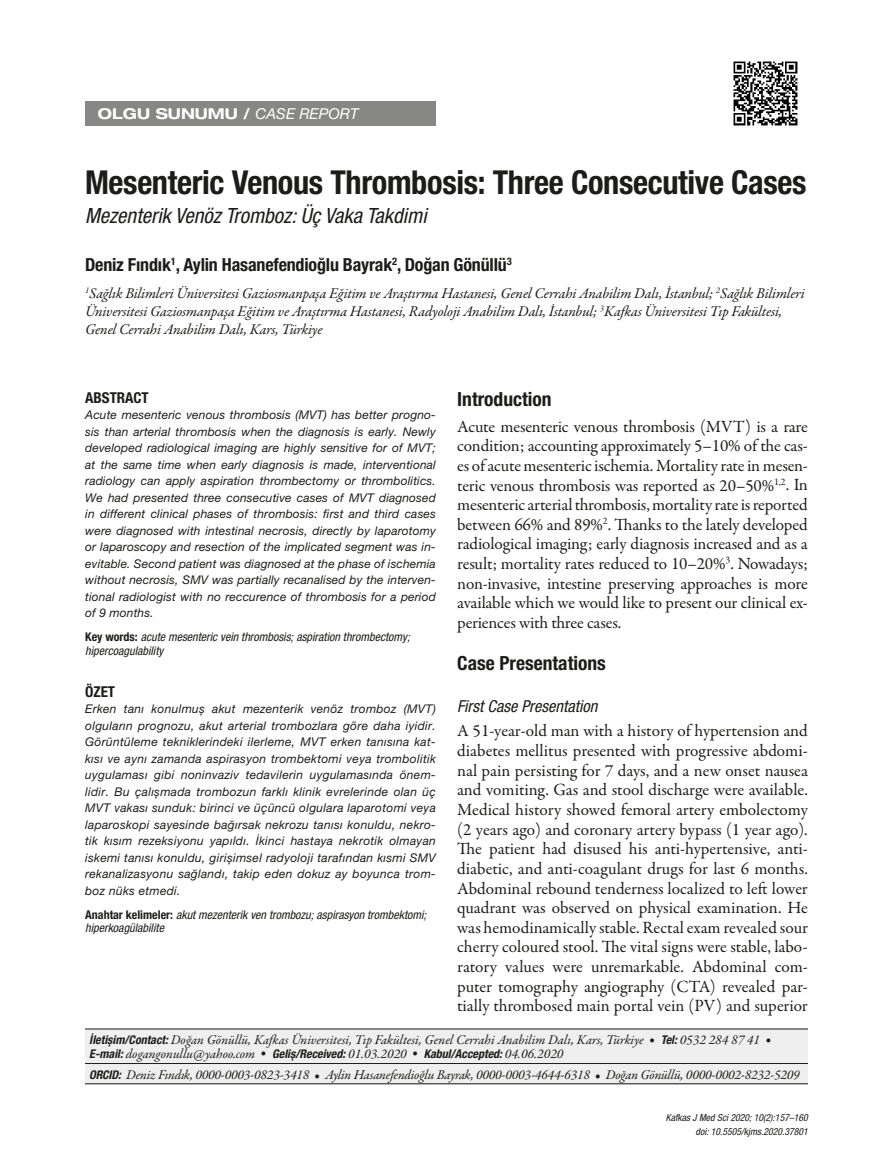
<style>
.page{position:relative;width:893px;height:1170px;background:#fff}
.page>*{position:absolute;margin:0;border:0;box-sizing:border-box;transform-origin:0 0}
.t1{font:700 condensed 33px "Helvetica Neue LT Pro";letter-spacing:-.01em;color:#1c1c1a}
.t2{font:italic condensed 21px "Helvetica Neue LT Pro";color:#1c1c1a}
.t3{font:700 condensed 19.5px "Helvetica Neue LT Pro";color:#1c1c1a}
.t4{font:700 condensed 18px "Helvetica Neue LT Pro";letter-spacing:-.01em;color:#1c1c1a}
.t5{font:17.25px/19.6px "Garamond Premr Pro";letter-spacing:-.01em;color:#1c1c1a;text-align:justify}
.t6{font:italic condensed 16.5px "Helvetica Neue LT Pro";color:#1c1c1a}
.t7{font:italic 15px/18px "Garamond Premr Pro";letter-spacing:-.015em;color:#1c1c1a}
.t8{font:700 expanded 15px "Helvetica Neue LT Pro";color:#fff}
.t9{font:700 condensed 15px "Helvetica Neue LT Pro";color:#1c1c1a}
.t10{font:italic 13.5px/13.5px "Garamond Premr Pro";letter-spacing:-.015em;color:#1c1c1a}
.t11{font:italic 12px/16.5px "Helvetica Neue LT Pro";letter-spacing:.015em;color:#1c1c1a;text-align:justify}
.t12{font:italic condensed 12px/13.5px "Helvetica Neue LT Pro";color:#1c1c1a}
.t13{font:italic condensed 9.75px/13.5px "Helvetica Neue LT Pro";color:#1c1c1a;text-align:right}
.s1{font-weight:400;font-style:italic;font-stretch:normal}
.s2{font-weight:700;font-style:normal}
.s3{font-family:"Helvetica Neue LT Pro";font-weight:700;font-stretch:condensed;font-size:12px}
</style>
<div class="page">
<div style="left:85px;top:101px;width:351px;height:25px;background:#878786"></div>
<div style="left:85px;top:1028px;width:723px;height:56px;background:#efefef"></div>
<hr style="left:85px;top:1028px;width:723px;height:1px;background:#1c1c1a">
<hr style="left:85px;top:1063px;width:723px;height:1px;background:#1c1c1a">
<hr style="left:85px;top:1083px;width:723px;height:1px;background:#1c1c1a">
<img style="left:733px;top:61px;width:64px;height:64px">
<p class="t8" style="left:98px;top:104px;width:262px">OLGU SUNUMU / <span class="s1">CASE REPORT</span></p>
<h1 class="t1" style="left:85px;top:162px;width:723px">Mesenteric Venous Thrombosis: Three Consecutive Cases</h1>
<h2 class="t2" style="left:85px;top:204px;width:343px">Mezenterik Venöz Tromboz: Üç Vaka Takdimi</h2>
<h3 class="t4" style="left:85px;top:254px;width:428px">Deniz Fındık<sup>1</sup>, Aylin Hasanefendioğlu Bayrak<sup>2</sup>, Doğan Gönüllü<sup>3</sup></h3>
<p class="t7" style="left:85px;top:285px;width:721px"><sup>1</sup>Sağlık Bilimleri Üniversitesi Gaziosmanpaşa Eğitim ve Araştırma Hastanesi, Genel Cerrahi Anabilim Dalı, İstanbul; <sup>2</sup>Sağlık Bilimleri<br>Üniversitesi Gaziosmanpaşa Eğitim ve Araştırma Hastanesi, Radyoloji Anabilim Dalı, İstanbul; <sup>3</sup>Kafkas Üniversitesi Tıp Fakültesi,<br>Genel Cerrahi Anabilim Dalı, Kars, Türkiye</p>
<p class="t9" style="left:85px;top:388px;width:65px">ABSTRACT</p>
<p class="t11" style="left:85px;top:406px;width:352px">Acute mesenteric venous thrombosis (MVT) has better progno&shy;sis than arterial thrombosis when the diagnosis is early. Newly developed radiological imaging are highly sensitive for of MVT; at the same time when early diagnosis is made, interventional radiology can apply aspiration thrombectomy or thrombolitics.<br>We had presented three consecutive cases of MVT diagnosed in different clinical phases of thrombosis: first and third cases were diagnosed with intestinal necrosis, directly by laparotomy or laparoscopy and resection of the implicated segment was in&shy;evitable. Second patient was diagnosed at the phase of ischemia without necrosis, SMV was partially recanalised by the interven&shy;tional radiologist with no reccurence of thrombosis for a period of 9 months.</p>
<p class="t12" style="left:85px;top:630px;width:326px"><span class="s2">Key words:</span> acute mesenteric vein thrombosis; aspiration thrombectomy; hipercoagulability</p>
<p class="t9" style="left:85px;top:682px;width:31px">ÖZET</p>
<p class="t11" style="left:85px;top:700px;width:352px">Erken tanı konulmuş akut mezenterik venöz tromboz (MVT) olguların prognozu, akut arterial trombozlara göre daha iyidir.<br>Görüntüleme tekniklerindeki ilerleme, MVT erken tanısına kat&shy;kısı ve aynı zamanda aspirasyon trombektomi veya trombolitik uygulaması gibi noninvaziv tedavilerin uygulamasında önem&shy;lidir. Bu çalışmada trombozun farklı klinik evrelerinde olan üç MVT vakası sunduk: birinci ve üçüncü olgulara laparotomi veya laparoskopi sayesinde bağırsak nekrozu tanısı konuldu, nekro&shy;tik kısım rezeksiyonu yapıldı. İkinci hastaya nekrotik olmayan iskemi tanısı konuldu, girişimsel radyoloji tarafından kısmi SMV rekanalizasyonu sağlandı, takip eden dokuz ay boyunca trom&shy;boz nüks etmedi.</p>
<p class="t12" style="left:85px;top:907px;width:343px"><span class="s2">Anahtar kelimeler:</span> akut mezenterik ven trombozu; aspirasyon trombektomi; hiperkoagülabilite</p>
<h3 class="t3" style="left:457px;top:387px;width:96px">Introduction</h3>
<p class="t5" style="left:457px;top:416px;width:352px">Acute mesenteric venous thrombosis (MVT) is a rare condition; accounting approximately 5–10% of the cas&shy;es of acute mesenteric ischemia. Mortality rate in mesen&shy;teric venous thrombosis was reported as 20–50%<sup>1,2</sup>. In mesenteric arterial thrombosis, mortality rate is reported between 66% and 89%<sup>2</sup>. Thanks to the lately developed radiological imaging; early diagnosis increased and as a result; mortality rates reduced to 10–20%<sup>3</sup>. Nowadays; non-invasive, intestine preserving approaches is more available which we would like to present our clinical ex&shy;periences with three cases.</p>
<h3 class="t3" style="left:457px;top:651px;width:150px">Case Presentations</h3>
<h3 class="t6" style="left:457px;top:696px;width:142px">First Case Presentation</h3>
<p class="t5" style="left:457px;top:721px;width:352px">A 51-year-old man with a history of hypertension and diabetes mellitus presented with progressive abdomi&shy;nal pain persisting for 7 days, and a new onset nausea and vomiting. Gas and stool discharge were available.<br>Medical history showed femoral artery embolectomy (2 years ago) and coronary artery bypass (1 year ago).<br>The patient had disused his anti-hypertensive, anti&shy;diabetic, and anti-coagulant drugs for last 6 months.<br>Abdominal rebound tenderness localized to left lower quadrant was observed on physical examination. He was hemodinamically stable. Rectal exam revealed sour cherry coloured stool. The vital signs were stable, labo&shy;ratory values were unremarkable. Abdominal com&shy;puter tomography angiography (CTA) revealed par&shy;tially thrombosed main portal vein (PV) and superior</p>
<p class="t10" style="left:89px;top:1033px;width:684px"><span class="s3">İletişim/Contact:</span> Doğan Gönüllü, Kafkas Üniversitesi, Tıp Fakültesi, Genel Cerrahi Anabilim Dalı, Kars, Türkiye • <span class="s3">Tel:</span> 0532 284 87 41 •<br><span class="s3">E-mail:</span> dogangonullu@yahoo.com • <span class="s3">Geliş/Received:</span> 01.03.2020 • <span class="s3">Kabul/Accepted:</span> 04.06.2020</p>
<p class="t10" style="left:89px;top:1068px;width:712px"><span class="s3">ORCID:</span> Deniz Fındık, 0000-0003-0823-3418 • Aylin Hasanefendioğlu Bayrak, 0000-0003-4644-6318 • Doğan Gönüllü, 0000-0002-8232-5209</p>
<p class="t13" style="left:666px;top:1111px;width:144px">Kafkas J Med Sci 2020; 10(2):157–160 doi: 10.5505/kjms.2020.37801</p>
</div>
